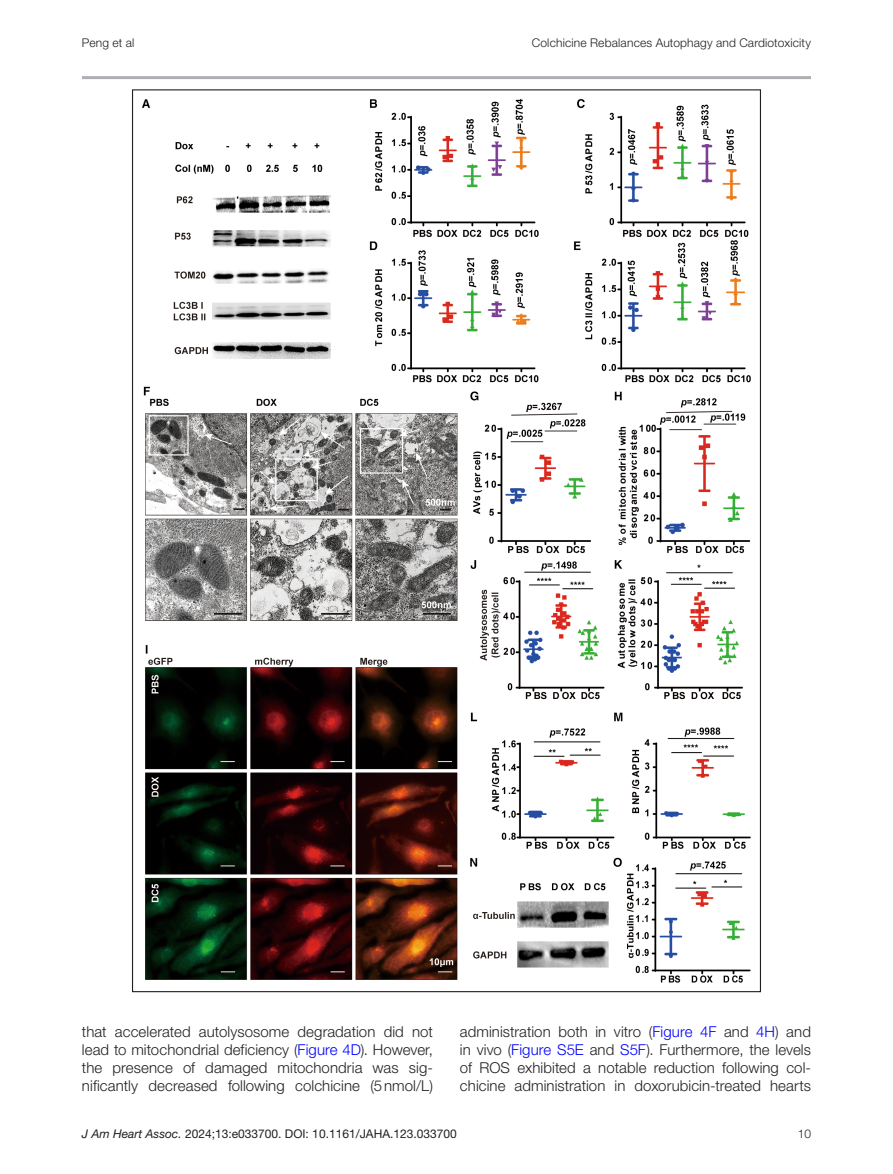
<style>
.page{position:relative;width:893px;height:1174px;background:#fff}
.page>*{position:absolute;margin:0;border:0;box-sizing:border-box;transform-origin:0 0}
.t1{font:300 15px/18px "Helvetica Neue LT Std";letter-spacing:.005em;color:#231f20;text-align:justify}
.t2{font:12px "Helvetica Neue LT Std";color:#231f20}
.t3{font:300 12px "Helvetica Neue LT Std";letter-spacing:.015em;color:#231f20}
.s1{color:#00f}
.s2{font-style:italic}
</style>
<div class="page">
<img style="left:142px;top:98px;width:609px;height:885px">
<hr style="left:82px;top:76px;width:729px;height:3px;background:#aeafb3">
<p class="t3" style="left:82px;top:35px;width:54px">Peng et al</p>
<p class="t3" style="left:532px;top:35px;width:281px">Colchicine Rebalances Autophagy and Cardiotoxicity</p>
<p class="t1" style="left:82px;top:1022px;width:352px">that accelerated autolysosome degradation did not lead to mitochondrial deficiency (<span class="s1">Figure 4D</span>). However, the presence of damaged mitochondria was sig&shy;nificantly decreased following colchicine (5nmol/L)</p>
<p class="t1" style="left:460px;top:1022px;width:353px">administration both in vitro (<span class="s1">Figure 4F</span> and <span class="s1">4H</span>) and in vivo (<span class="s1">Figure S5E</span> and <span class="s1">S5F</span>). Furthermore, the levels of ROS exhibited a notable reduction following col&shy;chicine administration in doxorubicin-treated hearts</p>
<p class="t2" style="left:82px;top:1126px;width:376px"><span class="s2">J Am Heart Assoc.</span> 2024;13:e033700. DOI: 10.1161/JAHA.123.033700</p>
<p class="t3" style="left:798px;top:1126px;width:15px">10</p>
</div>
